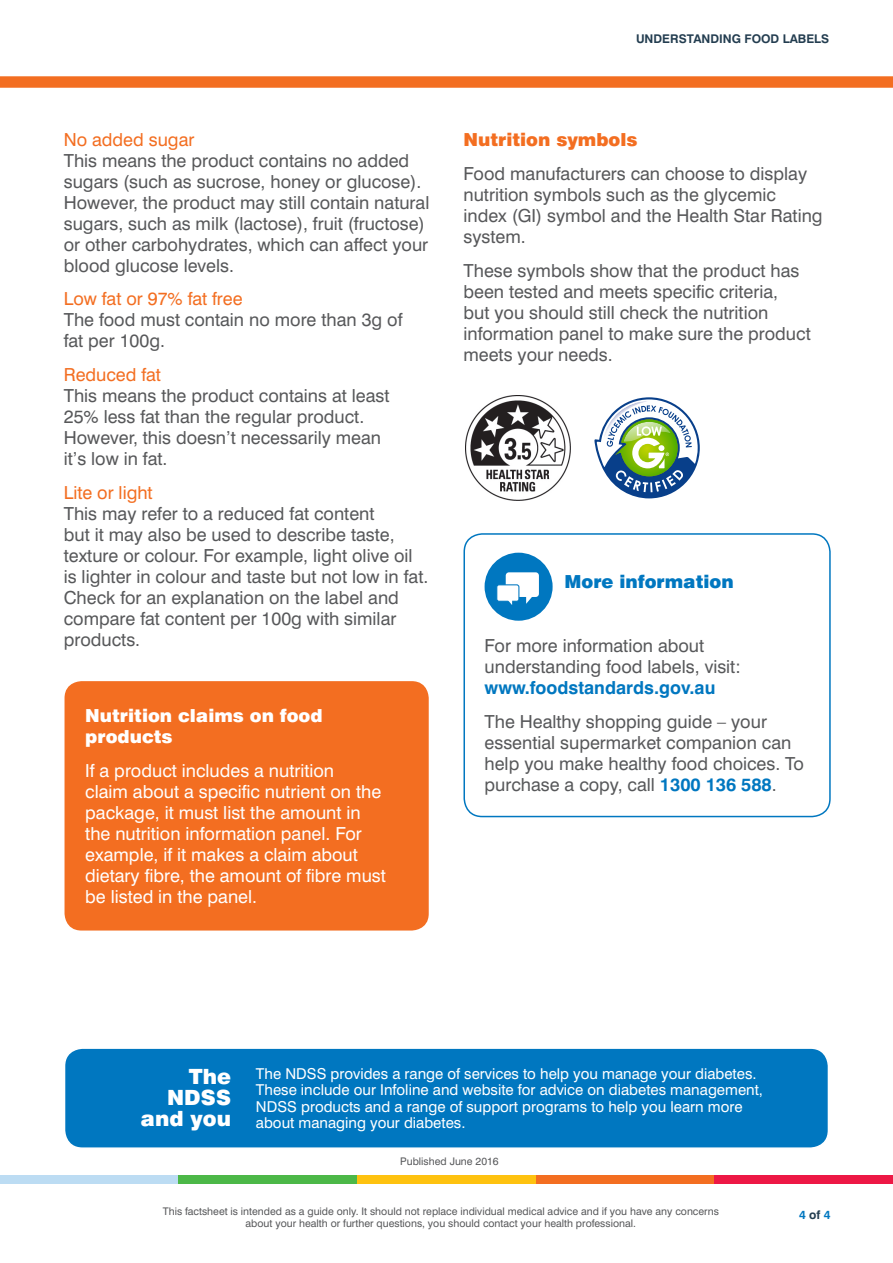
<style>
.page{position:relative;width:893px;height:1263px;background:#fff}
.page>*{position:absolute;margin:0;border:0;box-sizing:border-box;transform-origin:0 0}
.t1{font:900 21px/21px "Swiss 721 BT";color:#fff;text-align:right}
.t2{font:18px/21px "Swiss 721 BT";color:#57585a}
.t3{font:18px/21px "Swiss 721 BT";color:#fff}
.t4{font:18px "Swiss 721 BT";color:#f36e21}
.t5{font:900 18px/21px "Swiss 721 BT";color:#fff}
.t6{font:700 18px "Swiss 721 BT";color:#0077c0}
.t7{font:900 18px "Swiss 721 BT";color:#f36e21}
.t8{font:900 18px "Swiss 721 BT";color:#0077c0}
.t9{font:15px/16.5px "Swiss 721 BT";color:#fff}
.t10{font:700 12px "Swiss 721 BT";color:#233d50}
.t11{font:700 12px "Swiss 721 BT";color:#0077c0}
.t12{font:10.5px/12px "Swiss 721 BT";color:#57585a;text-align:center}
.s1{font-weight:700;color:#0077c0}
.s2{color:#233d50}
</style>
<div class="page">
<div style="left:357px;top:1176px;width:179px;height:8px;background:#fec210"></div>
<div style="left:0;top:1176px;width:179px;height:8px;background:#bcdcf3"></div>
<div style="left:179px;top:1176px;width:178px;height:8px;background:#4cb848"></div>
<div style="left:536px;top:1176px;width:178px;height:8px;background:#f36e21"></div>
<div style="left:714px;top:1176px;width:179px;height:8px;background:#ed1845"></div>
<div style="left:65px;top:1048px;width:763px;height:100px;background:#0077c0;border-radius:18px"></div>
<div style="left:64px;top:1047px;width:765px;height:102px;border:2px solid #fff;border-radius:18px"></div>
<div style="left:0;top:77px;width:893px;height:10px;background:#f36e21"></div>
<div style="left:463px;top:533px;width:368px;height:284px;border:2px solid #0077c0;border-radius:18px"></div>
<div style="left:485px;top:553px;width:68px;height:68px;background:#0077c0;border-radius:50%"></div>
<div style="left:506px;top:572px;width:33px;height:25px;background:#fff;border-radius:3px"></div>
<div style="left:497px;top:585px;width:22px;height:16px;background:#fff;border-radius:2px"></div>
<div style="left:496px;top:584px;width:23px;height:18px;border:1px solid #0077c0;border-radius:2px"></div>
<svg style="left:507px;top:600px;width:5px;height:5px"></svg>
<svg style="left:526px;top:597px;width:6px;height:7px"></svg>
<svg style="left:594px;top:397px;width:106px;height:102px"></svg>
<img style="left:466px;top:395px;width:104px;height:105px">
<div style="left:65px;top:681px;width:364px;height:249px;background:#f36e21;border-radius:17px"></div>
<p class="t10" style="left:636px;top:31px;width:195px">UNDERSTANDING FOOD LABELS</p>
<p class="t4" style="left:64px;top:128px;width:132px">No added sugar</p>
<p class="t2" style="left:64px;top:150px;width:367px">This means the product contains no added sugars (such as sucrose, honey or glucose).<br>However, the product may still contain natural sugars, such as milk (lactose), fruit (fructose) or other carbohydrates, which can affect your blood glucose levels.</p>
<p class="t4" style="left:64px;top:288px;width:180px">Low fat or 97% fat free</p>
<p class="t2" style="left:64px;top:309px;width:340px">The food must contain no more than 3g of fat per 100g.</p>
<p class="t4" style="left:64px;top:364px;width:99px">Reduced fat</p>
<p class="t2" style="left:64px;top:385px;width:327px">This means the product contains at least 25% less fat than the regular product.<br>However, this doesn’t necessarily mean it’s low in fat.</p>
<p class="t4" style="left:64px;top:482px;width:90px">Lite or light</p>
<p class="t2" style="left:64px;top:503px;width:366px">This may refer to a reduced fat content<br>but it may also be used to describe taste, texture or colour. For example, light olive oil is lighter in colour and taste but not low in fat.<br>Check for an explanation on the label and compare fat content per 100g with similar products.</p>
<p class="t5" style="left:85px;top:705px;width:239px">Nutrition claims on food products</p>
<p class="t3" style="left:85px;top:760px;width:302px">If a product includes a nutrition<br>claim about a specific nutrient on the package, it must list the amount in the nutrition information panel. For example, if it makes a claim about dietary fibre, the amount of fibre must be listed in the panel.</p>
<p class="t7" style="left:463px;top:129px;width:175px">Nutrition symbols</p>
<p class="t2" style="left:463px;top:163px;width:361px">Food manufacturers can choose to display nutrition symbols such as the glycemic index (GI) symbol and the Health Star Rating system.</p>
<p class="t2" style="left:463px;top:260px;width:349px">These symbols show that the product has been tested and meets specific criteria,<br>but you should still check the nutrition information panel to make sure the product meets your needs.</p>
<p class="t8" style="left:564px;top:570px;width:171px">More information</p>
<p class="t2" style="left:485px;top:635px;width:258px">For more information about understanding food labels, visit:</p>
<p class="t6" style="left:485px;top:677px;width:232px">www.foodstandards.gov.au</p>
<p class="t2" style="left:485px;top:711px;width:321px">The Healthy shopping guide – your essential supermarket companion can help you make healthy food choices. To purchase a copy, call <span class="s1">1300 136 588</span>.</p>
<p class="t1" style="left:141px;top:1065px;width:92px">The<br>NDSS and you</p>
<p class="t9" style="left:256px;top:1065px;width:509px">The NDSS provides a range of services to help you manage your diabetes.<br>These include our Infoline and website for advice on diabetes management, NDSS products and a range of support programs to help you learn more about managing your diabetes.</p>
<p class="t12" style="left:400px;top:1155px;width:100px">Published June 2016</p>
<p class="t12" style="left:163px;top:1205px;width:558px">This factsheet is intended as a guide only. It should not replace individual medical advice and if you have any concerns about your health or further questions, you should contact your health professional.</p>
<p class="t11" style="left:799px;top:1207px;width:33px">4 <span class="s2">of</span> 4</p>
</div>
